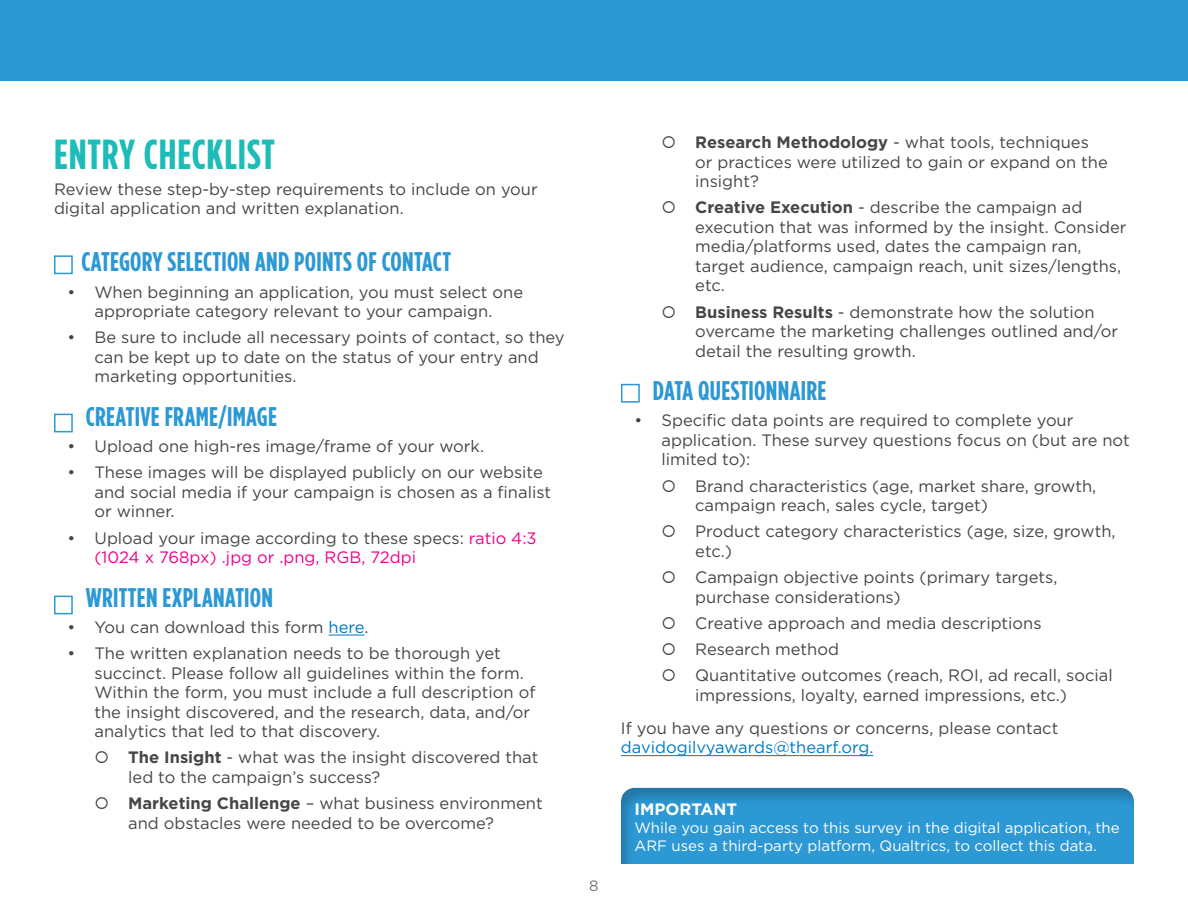
<style>
.page{position:relative;width:1188px;height:918px;background:#fff}
.page>*{position:absolute;margin:0;border:0;box-sizing:border-box;transform-origin:0 0}
.t1{font:700 42px "Gotham Condensed";letter-spacing:.02em;color:#1dbcb8}
.t2{font:700 27px "Gotham Condensed";letter-spacing:.01em;color:#2c98d4}
.t3{font:16.5px/19.5px "Gotham";color:#454646}
.t4{font:16.5px/19.5px "Gotham";color:#ed028c}
.t5{font:16.5px "Gotham";color:#0079c2}
.t6{font:700 16.5px "Gotham";color:#fff}
.t7{font:15px/18px "Gotham";color:#fff}
.t8{font:15px "Gotham";color:#787877}
.s1{color:#454646}
.s2{color:#0079c2}
.s3{font-weight:700}
</style>
<div class="page">
<div style="left:0;top:0;width:1188px;height:81px;background:#2c98d4"></div>
<hr style="left:329px;top:635px;width:35px;height:1px;background:#0079c2">
<hr style="left:621px;top:755px;width:252px;height:1px;background:#0079c2">
<div style="left:54px;top:255px;width:19px;height:19px;border:2px solid #2c98d4"></div>
<div style="left:54px;top:414px;width:19px;height:18px;border:2px solid #2c98d4"></div>
<div style="left:54px;top:596px;width:19px;height:18px;border:2px solid #2c98d4"></div>
<div style="left:621px;top:384px;width:19px;height:19px;border:2px solid #2c98d4"></div>
<div style="left:620px;top:785px;width:514px;height:80px;background:#231f20;opacity:.25"></div>
<h1 class="t1" style="left:54px;top:129px;width:223px">ENTRY CHECKLIST</h1>
<p class="t3" style="left:54px;top:179px;width:485px">Review these step-by-step requirements to include on your digital application and written explanation.</p>
<h2 class="t2" style="left:81px;top:246px;width:371px">CATEGORY SELECTION AND POINTS OF CONTACT</h2>
<p class="t3" style="left:68px;top:282px;width:457px;text-align:center">• When beginning an application, you must select one appropriate category relevant to your campaign.</p>
<p class="t3" style="left:94px;top:327px;width:472px;text-indent:-27px">• Be sure to include all necessary points of contact, so they can be kept up to date on the status of your entry and marketing opportunities.</p>
<h2 class="t2" style="left:86px;top:401px;width:193px">CREATIVE FRAME/IMAGE</h2>
<p class="t3" style="left:68px;top:436px;width:418px">• Upload one high-res image/frame of your work.</p>
<p class="t3" style="left:94px;top:462px;width:458px;text-indent:-27px">• These images will be displayed publicly on our website and social media if your campaign is chosen as a finalist or winner.</p>
<p class="t4" style="left:94px;top:528px;width:444px;text-indent:-27px"><span class="s1">• Upload your image according to these specs:</span> ratio 4:3 (1024 x 768px) .jpg or .png, RGB, 72dpi</p>
<h2 class="t2" style="left:86px;top:581px;width:189px">WRITTEN EXPLANATION</h2>
<p class="t3" style="left:68px;top:617px;width:302px">• You can download this form <span class="s2">here</span>.</p>
<p class="t3" style="left:94px;top:643px;width:442px;text-indent:-27px">• The written explanation needs to be thorough yet succinct. Please follow all guidelines within the form.<br>Within the form, you must include a full description of the insight discovered, and the research, data, and/or analytics that led to that discovery.</p>
<p class="t3" style="left:128px;top:747px;width:412px"><span class="s3">The Insight</span> - what was the insight discovered that led to the campaign’s success?</p>
<p class="t3" style="left:128px;top:793px;width:416px"><span class="s3">Marketing Challenge</span> – what business environment and obstacles were needed to be overcome?</p>
<p class="t8" style="left:589px;top:876px;width:11px">8</p>
<p class="t3" style="left:695px;top:132px;width:414px"><span class="s3">Research Methodology</span> - what tools, techniques or practices were utilized to gain or expand on the insight?</p>
<p class="t3" style="left:695px;top:198px;width:433px"><span class="s3">Creative Execution</span> - describe the campaign ad execution that was informed by the insight. Consider media/platforms used, dates the campaign ran, target audience, campaign reach, unit sizes/lengths, etc.</p>
<p class="t3" style="left:695px;top:302px;width:424px"><span class="s3">Business Results</span> - demonstrate how the solution overcame the marketing challenges outlined and/or detail the resulting growth.</p>
<h2 class="t2" style="left:653px;top:375px;width:175px">DATA QUESTIONNAIRE</h2>
<p class="t3" style="left:661px;top:411px;width:470px;text-indent:-27px">• Specific data points are required to complete your application. These survey questions focus on (but are not limited to):</p>
<p class="t3" style="left:695px;top:476px;width:403px">Brand characteristics (age, market share, growth, campaign reach, sales cycle, target)</p>
<p class="t3" style="left:695px;top:522px;width:422px">Product category characteristics (age, size, growth, etc.)</p>
<p class="t3" style="left:695px;top:567px;width:364px">Campaign objective points (primary targets, purchase considerations)</p>
<p class="t3" style="left:695px;top:610px;width:419px;line-height:26.2px">Creative approach and media descriptions<br>Research method<br>Quantitative outcomes (reach, ROI, ad recall, social</p>
<p class="t3" style="left:621px;top:678px;width:448px;line-height:33px;text-indent:74px">impressions, loyalty, earned impressions, etc.)<br>If you have any questions or concerns, please contact</p>
<p class="t5" style="left:621px;top:737px;width:254px">davidogilvyawards@thearf.org.</p>
<p class="t6" style="left:634px;top:798px;width:104px">IMPORTANT</p>
<p class="t7" style="left:634px;top:818px;width:487px">While you gain access to this survey in the digital application, the<br>ARF uses a third-party platform, Qualtrics, to collect this data.</p>
</div>
